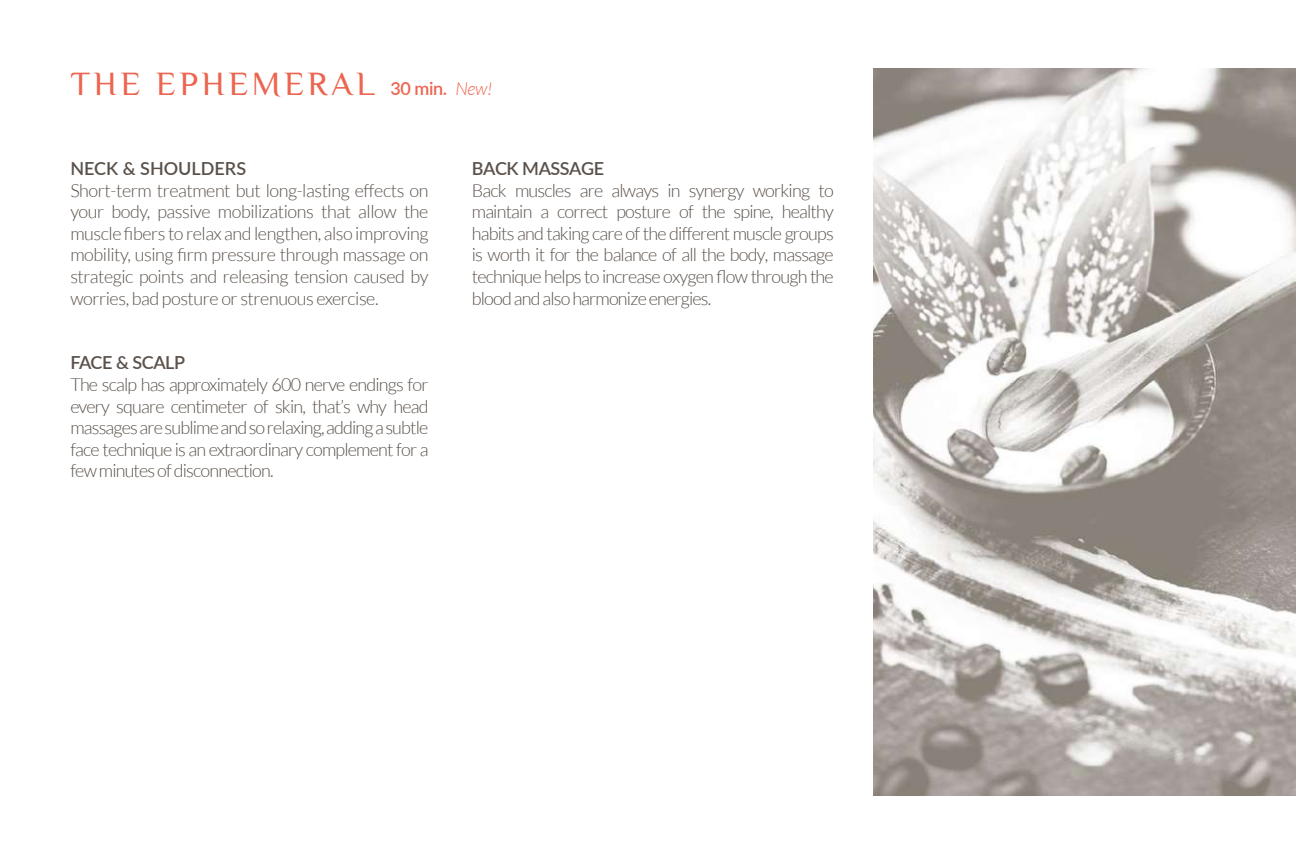
<style>
.page{position:relative;width:1296px;height:864px;background:#fff}
.page>*{position:absolute;margin:0;border:0;box-sizing:border-box;transform-origin:0 0}
.t1{font:34px "Philosopher";letter-spacing:.1em;color:#ec6550}
.t2{font:300 18px/21.6px "Lato";letter-spacing:-.045em;color:#5a514a;text-align:justify}
.t3{font:600 18px "Lato";letter-spacing:-.025em;color:#5a514a}
.t4{font:600 18px "Lato";color:#5a514a}
.s1{font-family:"Lato";font-weight:600;font-size:18px}
.s2{font-family:"Lato";font-weight:300;font-style:italic;font-size:18px}
</style>
<div class="page">
<img style="left:873px;top:69px;width:423px;height:726px">
<h1 class="t1" style="left:70px;top:66px;width:424px">THE EPHEMERAL <span class="s1">30 min.</span> <span class="s2">New!</span></h1>
<p class="t4" style="left:70px;top:155px;width:177px">NECK &amp; SHOULDERS</p>
<p class="t2" style="left:70px;top:179px;width:360px">Short-term treatment but long-lasting effects on your body, passive mobilizations that allow the muscle fibers to relax and lengthen, also improving mobility, using firm pressure through massage on strategic points and releasing tension caused by worries, bad posture or strenuous exercise.</p>
<p class="t3" style="left:70px;top:350px;width:116px">FACE &amp; SCALP</p>
<p class="t2" style="left:70px;top:374px;width:360px">The scalp has approximately 600 nerve endings for every square centimeter of skin, that’s why head massages are sublime and so relaxing, adding a subtle face technique is an extraordinary complement for a few minutes of disconnection.</p>
<p class="t3" style="left:472px;top:155px;width:134px">BACK MASSAGE</p>
<p class="t2" style="left:472px;top:179px;width:363px">Back muscles are always in synergy working to maintain a correct posture of the spine, healthy habits and taking care of the different muscle groups is worth it for the balance of all the body, massage technique helps to increase oxygen flow through the blood and also harmonize energies.</p>
</div>
